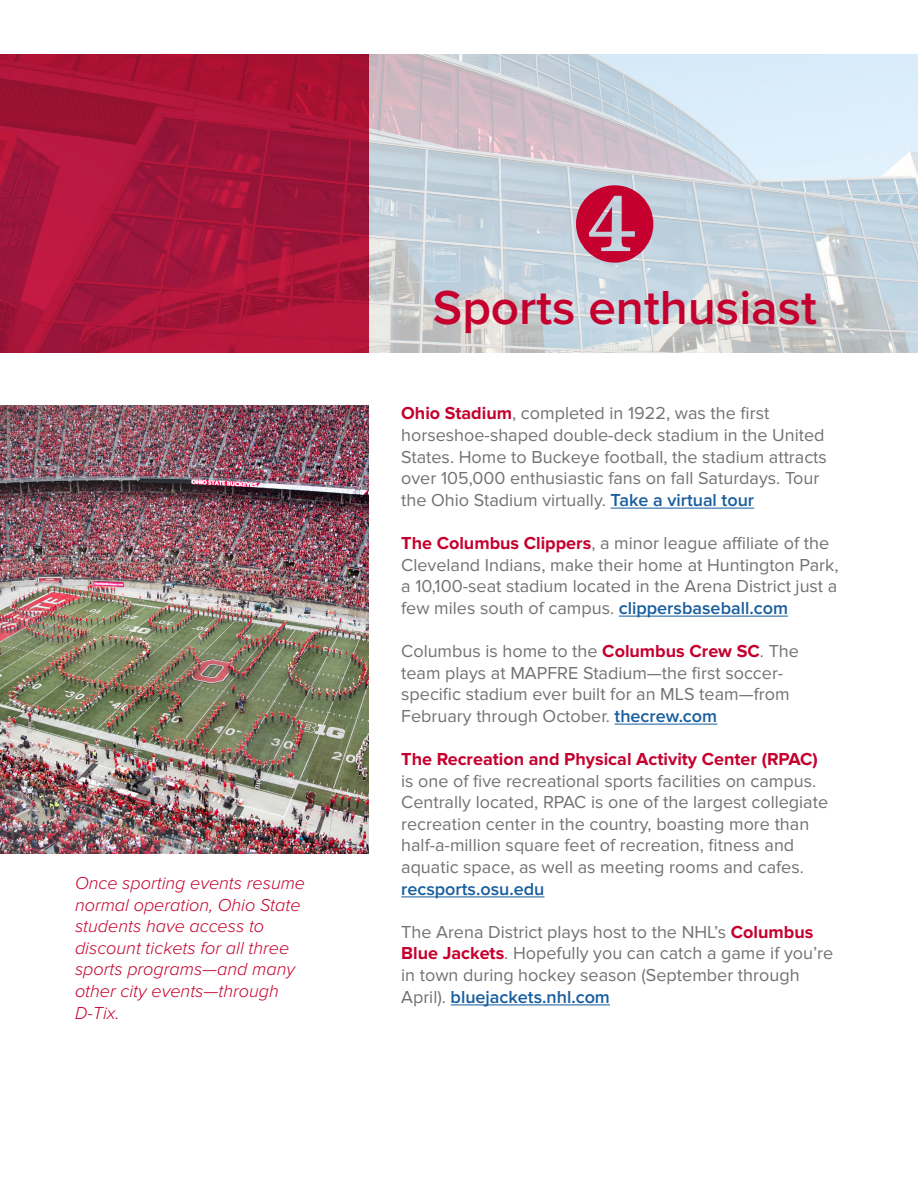
<style>
.page{position:relative;width:918px;height:1188px;background:#fff}
.page>*{position:absolute;margin:0;border:0;box-sizing:border-box;transform-origin:0 0}
.t1{font:600 49.5px "Proxima Nova";color:#c5002e}
.t2{font:18px/21.6px "Proxima Nova";color:#717271}
.t3{font:italic 300 18px/21.6px "Proxima Nova";color:#c5002e}
.t4{font:700 18px "Proxima Nova";color:#c5002e}
.t5{font:600 18px "Proxima Nova";color:#175d9e}
.s1{font-weight:700;color:#c5002e}
.s2{font-weight:600;color:#175d9e}
</style>
<div class="page">
<hr style="left:611px;top:508px;width:143px;height:1px;background:#175d9e">
<hr style="left:619px;top:616px;width:169px;height:1px;background:#175d9e">
<hr style="left:615px;top:724px;width:102px;height:1px;background:#175d9e">
<hr style="left:401px;top:897px;width:143px;height:1px;background:#175d9e">
<hr style="left:451px;top:1005px;width:159px;height:1px;background:#175d9e">
<img style="left:369px;top:54px;width:549px;height:299px">
<svg style="left:0;top:54px;width:369px;height:299px;background:#a71439"></svg>
<img style="left:0;top:405px;width:368px;height:448px">
<svg style="left:576px;top:184px;width:77px;height:79px;background:#c3d2dd"></svg>
<p class="t3" style="left:75px;top:873px;width:232px">Once sporting events resume normal operation, Ohio State students have access to discount tickets for all three sports programs—and many other city events—through<br>D-Tix.</p>
<h1 class="t1" style="left:433px;top:280px;width:386px">Sports enthusiast</h1>
<p class="t2" style="left:401px;top:403px;width:427px"><span class="s1">Ohio Stadium</span>, completed in 1922, was the first horseshoe-shaped double-deck stadium in the United States. Home to Buckeye football, the stadium attracts over 105,000 enthusiastic fans on fall Saturdays. Tour the Ohio Stadium virtually. <span class="s2">Take a virtual tour</span></p>
<p class="t2" style="left:401px;top:532px;width:439px"><span class="s1">The Columbus Clippers</span>, a minor league affiliate of the Cleveland Indians, make their home at Huntington Park, a 10,100-seat stadium located in the Arena District just a few miles south of campus. <span class="s2">clippersbaseball.com</span></p>
<p class="t2" style="left:401px;top:640px;width:399px">Columbus is home to the <span class="s1">Columbus Crew SC</span>. The team plays at MAPFRE Stadium—the first soccer&shy;specific stadium ever built for an MLS team—from February through October. <span class="s2">thecrew.com</span></p>
<p class="t4" style="left:401px;top:749px;width:418px">The Recreation and Physical Activity Center (RPAC)</p>
<p class="t2" style="left:401px;top:770px;width:428px">is one of five recreational sports facilities on campus.<br>Centrally located, RPAC is one of the largest collegiate recreation center in the country, boasting more than half-a-million square feet of recreation, fitness and aquatic space, as well as meeting rooms and cafes.</p>
<p class="t5" style="left:401px;top:878px;width:145px">recsports.osu.edu</p>
<p class="t2" style="left:401px;top:921px;width:434px">The Arena District plays host to the NHL’s <span class="s1">Columbus Blue Jackets</span>. Hopefully you can catch a game if you’re in town during hockey season (September through April). <span class="s2">bluejackets.nhl.com</span></p>
</div>
